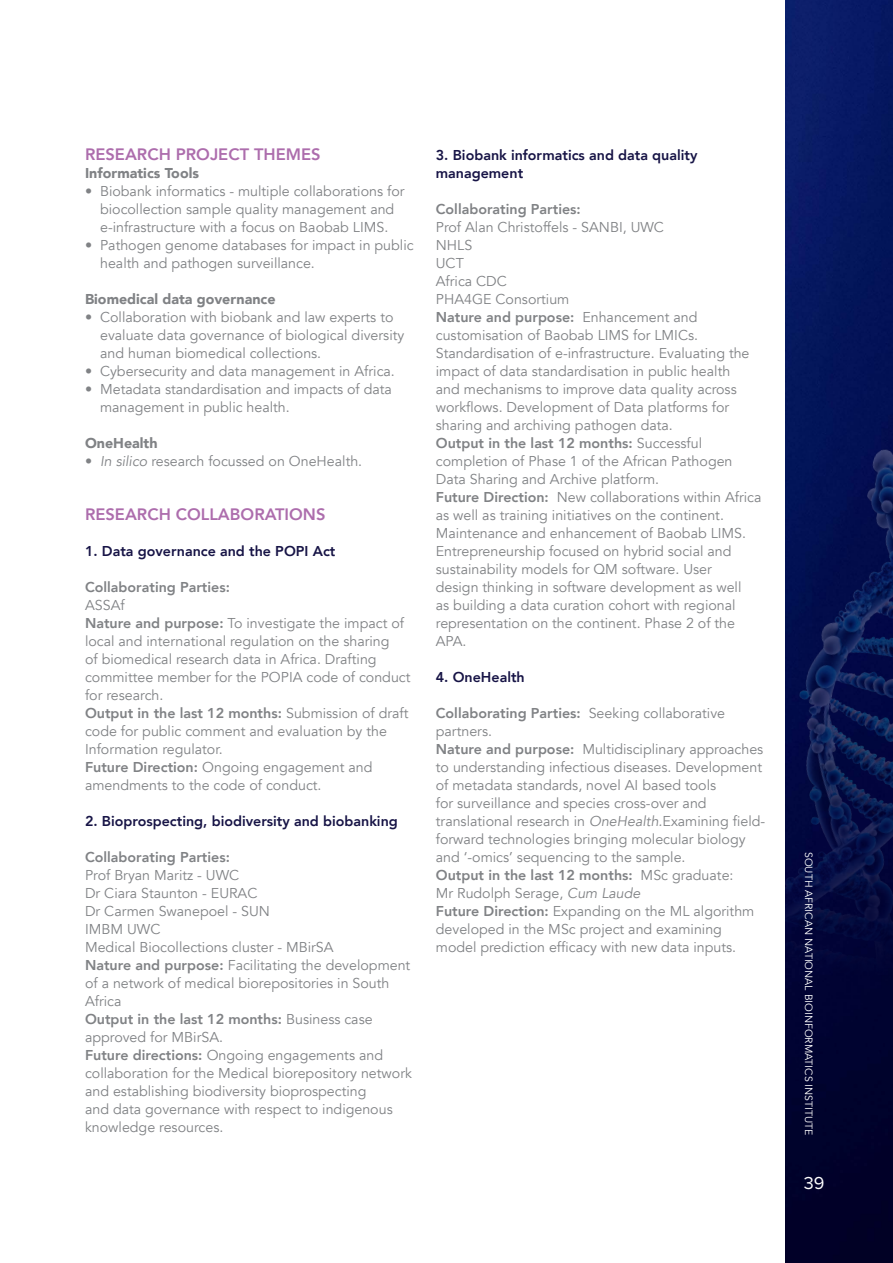
<style>
.page{position:relative;width:893px;height:1263px;background:#fff}
.page>*{position:absolute;margin:0;border:0;box-sizing:border-box;transform-origin:0 0}
.t1{font:18px "Proxima Nova";color:#fff}
.t2{font:800 16.5px "Avenir";color:#ad6dad}
.t3{font:14.25px/18px "Avenir";color:#808285}
.t4{font:800 14.25px/18px "Avenir";color:#171446}
.t5{font:800 14.25px "Avenir";color:#808285}
.t6{font:900 14.25px "Avenir";color:#808285}
.t7{font:10.5px "Avenir";color:#fff}
.s1{font-style:italic}
.s2{font-weight:800}
</style>
<div class="page">
<img style="left:786px;top:0;width:107px;height:1263px">
<img style="left:785px;top:373px;width:108px;height:682px">
<p class="t2" style="left:85px;top:141px;width:237px">RESEARCH PROJECT THEMES</p>
<p class="t6" style="left:85px;top:161px;width:115px">Informatics Tools</p>
<p class="t3" style="left:85px;top:182px;width:321px;text-align:center">• Biobank informatics - multiple collaborations for biocollection sample quality management and e-infrastructure with a focus on Baobab LIMS.</p>
<p class="t3" style="left:100px;top:236px;width:315px;text-indent:-15px">• Pathogen genome databases for impact in public health and pathogen surveillance.</p>
<p class="t6" style="left:85px;top:287px;width:192px">Biomedical data governance</p>
<p class="t3" style="left:100px;top:308px;width:306px;text-indent:-15px">• Collaboration with biobank and law experts to evaluate data governance of biological diversity and human biomedical collections.</p>
<p class="t3" style="left:85px;top:362px;width:311px">• Cybersecurity and data management in Africa.</p>
<p class="t3" style="left:100px;top:380px;width:293px;text-indent:-15px">• Metadata standardisation and impacts of data management in public health.</p>
<p class="t6" style="left:85px;top:431px;width:74px">OneHealth</p>
<p class="t3" style="left:85px;top:452px;width:279px">• <span class="s1">In silico</span> research focussed on OneHealth.</p>
<p class="t2" style="left:85px;top:501px;width:242px">RESEARCH COLLABORATIONS</p>
<p class="t4" style="left:85px;top:542px;width:252px">1. Data governance and the POPI Act</p>
<p class="t5" style="left:85px;top:576px;width:146px">Collaborating Parties:</p>
<p class="t3" style="left:85px;top:596px;width:327px">ASSAf<br><span class="s2">Nature and purpose:</span> To investigate the impact of local and international regulation on the sharing<br>of biomedical research data in Africa. Drafting committee member for the POPIA code of conduct for research.<br><span class="s2">Output in the last 12 months:</span> Submission of draft code for public comment and evaluation by the Information regulator.<br><span class="s2">Future Direction:</span> Ongoing engagement and amendments to the code of conduct.</p>
<p class="t4" style="left:85px;top:812px;width:314px">2. Bioprospecting, biodiversity and biobanking</p>
<p class="t5" style="left:85px;top:846px;width:146px">Collaborating Parties:</p>
<p class="t3" style="left:85px;top:866px;width:328px">Prof Bryan Maritz - UWC<br>Dr Ciara Staunton - EURAC<br>Dr Carmen Swanepoel - SUN<br>IMBM UWC<br>Medical Biocollections cluster - MBirSA<br><span class="s2">Nature and purpose:</span> Facilitating the development of a network of medical biorepositories in South Africa<br><span class="s2">Output in the last 12 months:</span> Business case approved for MBirSA.<br><span class="s2">Future directions:</span> Ongoing engagements and collaboration for the Medical biorepository network and establishing biodiversity bioprospecting<br>and data governance with respect to indigenous knowledge resources.</p>
<p class="t4" style="left:436px;top:146px;width:263px">3. Biobank informatics and data quality management</p>
<p class="t5" style="left:436px;top:198px;width:146px">Collaborating Parties:</p>
<p class="t3" style="left:436px;top:218px;width:327px">Prof Alan Christoffels - SANBI, UWC<br>NHLS<br>UCT<br>Africa CDC<br>PHA4GE Consortium<br><span class="s2">Nature and purpose:</span> Enhancement and customisation of Baobab LIMS for LMICs.<br>Standardisation of e-infrastructure. Evaluating the impact of data standardisation in public health<br>and mechanisms to improve data quality across workflows. Development of Data platforms for sharing and archiving pathogen data.<br><span class="s2">Output in the last 12 months:</span> Successful completion of Phase 1 of the African Pathogen Data Sharing and Archive platform.<br><span class="s2">Future Direction:</span> New collaborations within Africa as well as training initiatives on the continent.<br>Maintenance and enhancement of Baobab LIMS.<br>Entrepreneurship focused on hybrid social and sustainability models for QM software. User<br>design thinking in software development as well<br>as building a data curation cohort with regional representation on the continent. Phase 2 of the APA.</p>
<p class="t4" style="left:436px;top:668px;width:90px">4. OneHealth</p>
<p class="t3" style="left:436px;top:704px;width:331px"><span class="s2">Collaborating Parties:</span> Seeking collaborative partners.<br><span class="s2">Nature and purpose:</span> Multidisciplinary approaches to understanding infectious diseases. Development of metadata standards, novel AI based tools<br>for surveillance and species cross-over and translational research in <span class="s1">OneHealth.</span>Examining field&shy;forward technologies bringing molecular biology and ‘-omics’ sequencing to the sample.<br><span class="s2">Output in the last 12 months:</span> MSc graduate:<br>Mr Rudolph Serage, <span class="s1">Cum Laude<br></span><span class="s2">Future Direction:</span> Expanding on the ML algorithm developed in the MSc project and examining model prediction efficacy with new data inputs.</p>
<p class="t7" style="left:815px;top:852px;width:285px;rotate:90deg">SOUTH AFRICAN NATIONAL BIOINFORMATICS INSTITUTE</p>
<p class="t1" style="left:804px;top:1169px;width:22px">39</p>
</div>
